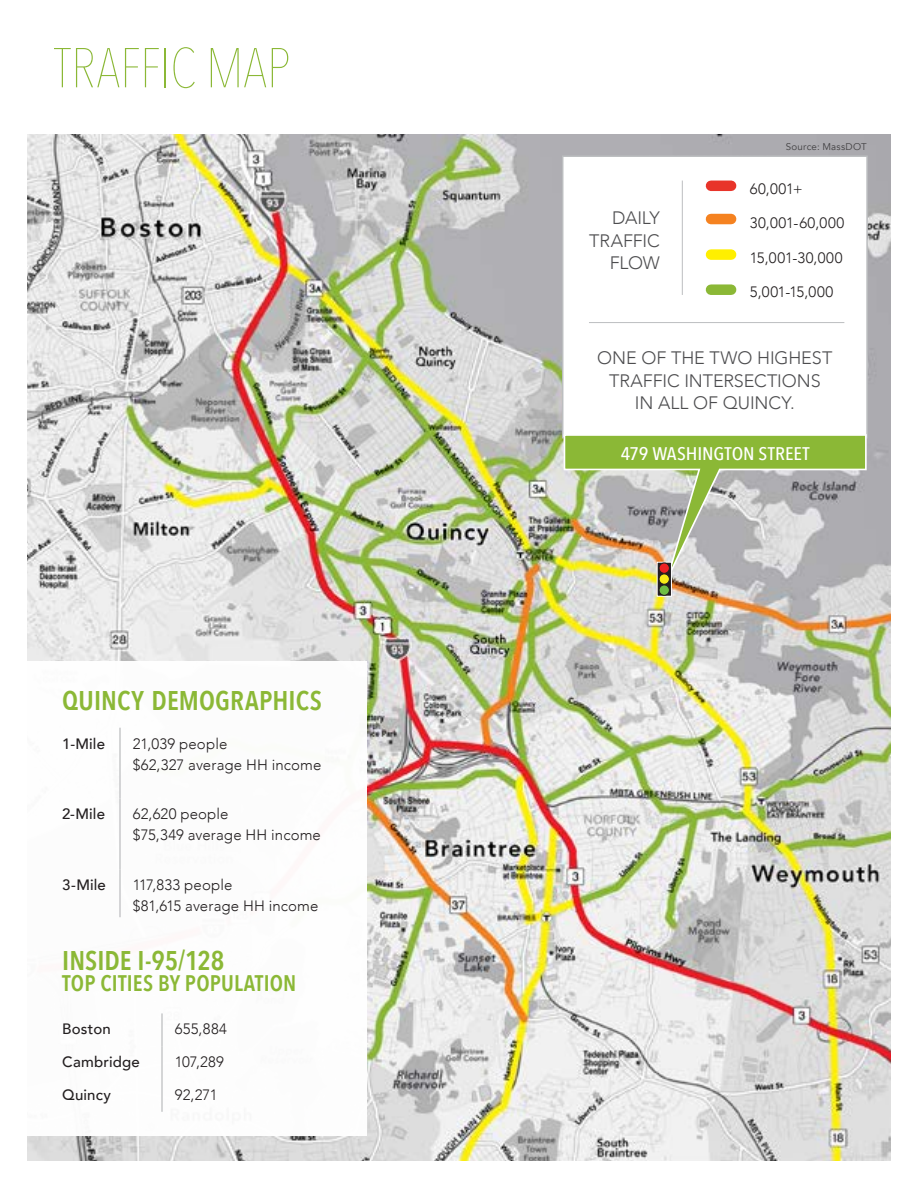
<style>
.page{position:relative;width:918px;height:1188px;background:#fff}
.page>*{position:absolute;margin:0;border:0;box-sizing:border-box;transform-origin:0 0}
.t1{font:200 55.5px "Avenir Next Condensed";color:#8bb836}
.t2{font:600 27px "Avenir Next Condensed";letter-spacing:.005em;color:#8bb836}
.t3{font:600 22.5px "Avenir Next Condensed";letter-spacing:.005em;color:#8bb836}
.t4{font:500 18.3px "Avenir Next Condensed";letter-spacing:-.005em;color:#fff;scale:1.1 1}
.t5{font:300 18px/22.5px "Avenir";letter-spacing:-.005em;color:#4d4d4f;text-align:right}
.t6{font:300 15px/21px "Avenir";letter-spacing:.01em;color:#231f20}
.t7{font:500 15px "Avenir";letter-spacing:.01em;color:#231f20}
.t8{font:300 15px "Avenir";letter-spacing:.04em;color:#231f20}
.t9{font:9.75px "Avenir";letter-spacing:.025em;color:#414042}
</style>
<div class="page">
<img style="left:27px;top:134px;width:864px;height:1027px">
<div style="left:562px;top:155px;width:306px;height:283px;background:#fff;border:2px solid #bcbec0"></div>
<div style="left:711px;top:181px;width:20px;height:10px;background:#e8342a"></div>
<div style="left:711px;top:214px;width:20px;height:10px;background:#f58220"></div>
<div style="left:711px;top:249px;width:20px;height:11px;background:#ffef00"></div>
<div style="left:711px;top:284px;width:20px;height:11px;background:#8bb836"></div>
<div style="left:26px;top:662px;width:341px;height:474px;background:#fff"></div>
<hr style="left:682px;top:181px;width:1px;height:114px;background:#bcbec0">
<hr style="left:589px;top:322px;width:255px;height:1px;background:#bcbec0">
<svg style="left:563px;top:433px;width:305px;height:165px;background:#b6be9c"></svg>
<hr style="left:119px;top:728px;width:2px;height:70px;background:#c7c8ca">
<hr style="left:119px;top:798px;width:2px;height:71px;background:#c7c8ca">
<hr style="left:119px;top:869px;width:2px;height:48px;background:#c7c8ca">
<hr style="left:161px;top:1013px;width:2px;height:33px;background:#c7c8ca">
<hr style="left:161px;top:1046px;width:2px;height:33px;background:#c7c8ca">
<hr style="left:161px;top:1079px;width:2px;height:33px;background:#c7c8ca">
<div style="left:657px;top:562px;width:14px;height:34px;background:#231f20"></div>
<div style="left:657px;top:562px;width:15px;height:34px;border:1px solid #fff"></div>
<div style="left:659px;top:563px;width:10px;height:10px;background:#ed2124;border-radius:50%"></div>
<div style="left:659px;top:563px;width:10px;height:10px;border:1px solid #231f20;border-radius:50%"></div>
<div style="left:659px;top:574px;width:10px;height:10px;background:#f7ec16;border-radius:50%"></div>
<div style="left:659px;top:574px;width:10px;height:10px;border:1px solid #231f20;border-radius:50%"></div>
<div style="left:659px;top:585px;width:10px;height:10px;background:#6fbe44;border-radius:50%"></div>
<div style="left:659px;top:585px;width:10px;height:10px;border:1px solid #231f20;border-radius:50%"></div>
<h1 class="t1" style="left:54px;top:35px;width:238px">TRAFFIC MAP</h1>
<h2 class="t2" style="left:62px;top:684px;width:261px">QUINCY DEMOGRAPHICS</h2>
<p class="t7" style="left:62px;top:730px;width:44px">1-Mile</p>
<p class="t6" style="left:133px;top:733px;width:190px">21,039 people<br>$62,327 average HH income</p>
<p class="t7" style="left:62px;top:801px;width:44px">2-Mile</p>
<p class="t6" style="left:133px;top:804px;width:190px">62,620 people<br>$75,349 average HH income</p>
<p class="t7" style="left:62px;top:872px;width:45px">3-Mile</p>
<p class="t6" style="left:133px;top:875px;width:187px">117,833 people<br>$81,615 average HH income</p>
<h2 class="t2" style="left:62px;top:944px;width:163px">INSIDE I-95/128</h2>
<h3 class="t3" style="left:62px;top:970px;width:236px">TOP CITIES BY POPULATION</h3>
<p class="t7" style="left:62px;top:1016px;width:50px">Boston</p>
<p class="t6" style="left:175px;top:1019px;width:54px">655,884</p>
<p class="t7" style="left:62px;top:1049px;width:79px">Cambridge</p>
<p class="t6" style="left:175px;top:1052px;width:51px">107,289</p>
<p class="t7" style="left:62px;top:1082px;width:50px">Quincy</p>
<p class="t6" style="left:175px;top:1084px;width:44px">92,271</p>
<p class="t5" style="left:589px;top:207px;width:72px">DAILY<br>TRAFFIC<br>FLOW</p>
<p class="t9" style="left:786px;top:141px;width:82px">Source: MassDOT</p>
<p class="t6" style="left:750px;top:178px;width:54px">60,001+</p>
<p class="t8" style="left:750px;top:214px;width:96px">30,001-60,000</p>
<p class="t8" style="left:750px;top:248px;width:94px">15,001-30,000</p>
<p class="t6" style="left:750px;top:281px;width:85px">5,001-15,000</p>
<p class="t5" style="left:597px;top:347px;width:237px;text-align:center">ONE OF THE TWO HIGHEST<br>TRAFFIC INTERSECTIONS<br>IN ALL OF QUINCY.</p>
<p class="t4" style="left:621px;top:442px;width:173px">479 WASHINGTON STREET</p>
</div>
